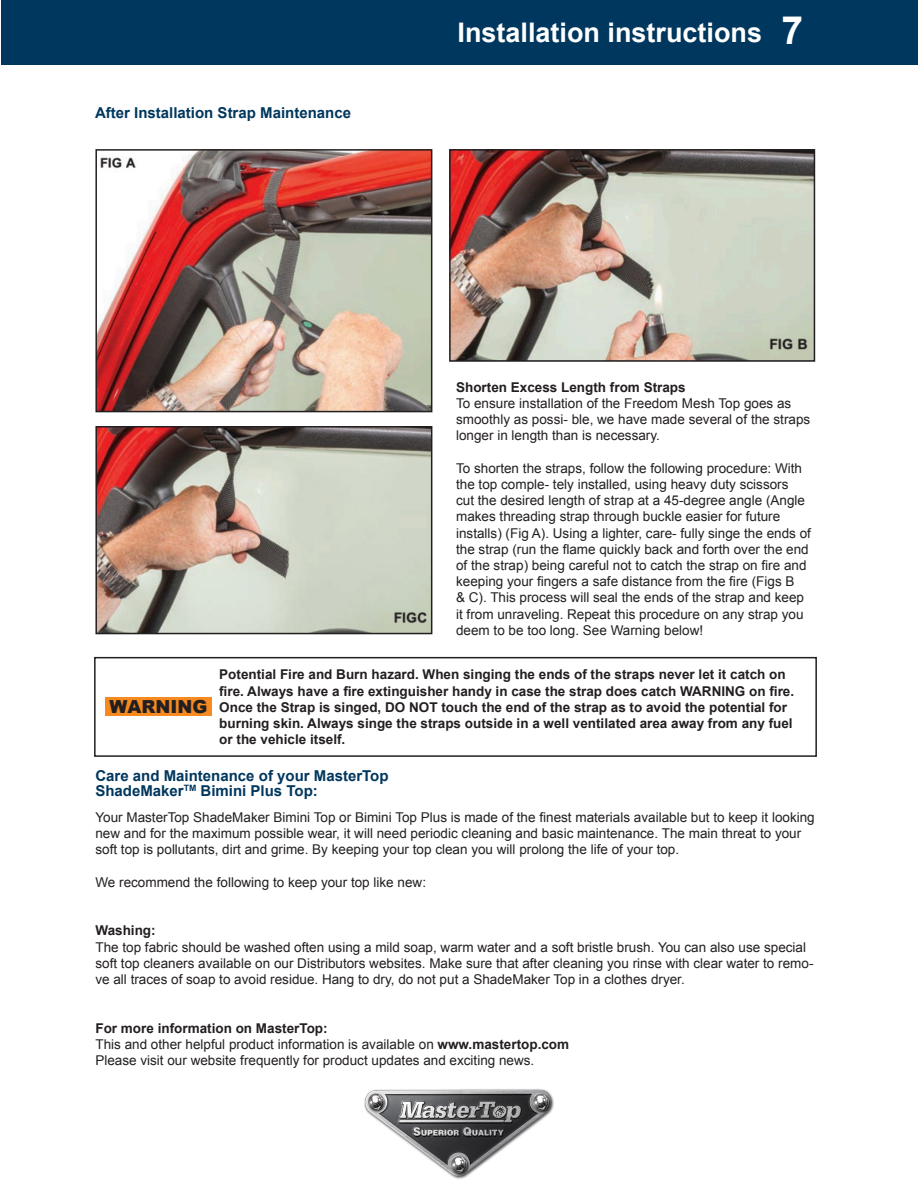
<style>
.page{position:relative;width:918px;height:1188px;background:#fff}
.page>*{position:absolute;margin:0;border:0;box-sizing:border-box;transform-origin:0 0}
.t1{font:700 39px "Arial";color:#fff}
.t2{font:700 27px "Arial";color:#fff}
.t3{font:900 18px "Arial";color:#231f20}
.t4{font:700 15px "Arial";color:#00375e}
.t5{font:13.5px/16.2px "Arial";color:#231f20}
.t6{font:700 13.5px/16.2px "Arial";color:#231f20}
.s1{font-weight:700}
</style>
<div class="page">
<div style="left:2px;top:0;width:916px;height:65px;background:#00375e"></div>
<img style="left:364px;top:1089px;width:190px;height:90px">
<img style="left:98px;top:152px;width:331px;height:257px">
<div style="left:95px;top:149px;width:337px;height:263px;border:2px solid #231f20"></div>
<img style="left:452px;top:152px;width:360px;height:207px">
<div style="left:449px;top:149px;width:366px;height:213px;border:2px solid #231f20"></div>
<img style="left:98px;top:429px;width:331px;height:202px">
<div style="left:95px;top:426px;width:337px;height:208px;border:2px solid #231f20"></div>
<div style="left:94px;top:657px;width:723px;height:100px;border:2px solid #231f20"></div>
<div style="left:105px;top:698px;width:107px;height:18px;background:#f6891f"></div>
<p class="t4" style="left:95px;top:103px;width:257px">After Installation Strap Maintenance</p>
<p class="t2" style="left:458px;top:15px;width:306px">Installation instructions</p>
<p class="t1" style="left:781px;top:5px;width:23px">7</p>
<p class="t6" style="left:456px;top:379px;width:231px">Shorten Excess Length from Straps</p>
<p class="t5" style="left:456px;top:395px;width:356px">To ensure installation of the Freedom Mesh Top goes as smoothly as possi- ble, we have made several of the straps longer in length than is necessary.</p>
<p class="t5" style="left:456px;top:460px;width:356px">To shorten the straps, follow the following procedure: With the top comple- tely installed, using heavy duty scissors<br>cut the desired length of strap at a 45-degree angle (Angle makes threading strap through buckle easier for future installs) (Fig A). Using a lighter, care- fully singe the ends of the strap (run the flame quickly back and forth over the end of the strap) being careful not to catch the strap on fire and keeping your fingers a safe distance from the fire (Figs B<br>&amp; C). This process will seal the ends of the strap and keep it from unraveling. Repeat this procedure on any strap you deem to be too long. See Warning below!</p>
<p class="t6" style="left:219px;top:667px;width:576px">Potential Fire and Burn hazard. When singing the ends of the straps never let it catch on fire. Always have a fire extinguisher handy in case the strap does catch WARNING on fire.<br>Once the Strap is singed, DO NOT touch the end of the strap as to avoid the potential for burning skin. Always singe the straps outside in a well ventilated area away from any fuel or the vehicle itself.</p>
<p class="t4" style="left:95px;top:766px;width:295px">Care and Maintenance of your MasterTop</p>
<p class="t4" style="left:95px;top:781px;width:224px">ShadeMaker<sup>TM</sup> Bimini Plus Top:</p>
<p class="t5" style="left:95px;top:809px;width:721px">Your MasterTop ShadeMaker Bimini Top or Bimini Top Plus is made of the finest materials available but to keep it looking new and for the maximum possible wear, it will need periodic cleaning and basic maintenance. The main threat to your soft top is pollutants, dirt and grime. By keeping your top clean you will prolong the life of your top.</p>
<p class="t5" style="left:95px;top:874px;width:332px">We recommend the following to keep your top like new:</p>
<p class="t6" style="left:95px;top:923px;width:62px">Washing:</p>
<p class="t5" style="left:95px;top:939px;width:720px">The top fabric should be washed often using a mild soap, warm water and a soft bristle brush. You can also use special soft top cleaners available on our Distributors websites. Make sure that after cleaning you rinse with clear water to remo&shy;ve all traces of soap to avoid residue. Hang to dry, do not put a ShadeMaker Top in a clothes dryer.</p>
<p class="t6" style="left:95px;top:1020px;width:234px">For more information on MasterTop:</p>
<p class="t5" style="left:95px;top:1036px;width:475px">This and other helpful product information is available on <span class="s1">www.mastertop.com</span></p>
<p class="t5" style="left:95px;top:1052px;width:440px">Please visit our website frequently for product updates and exciting news.</p>
<p class="t3" style="left:109px;top:694px;width:99px">WARNING</p>
</div>
